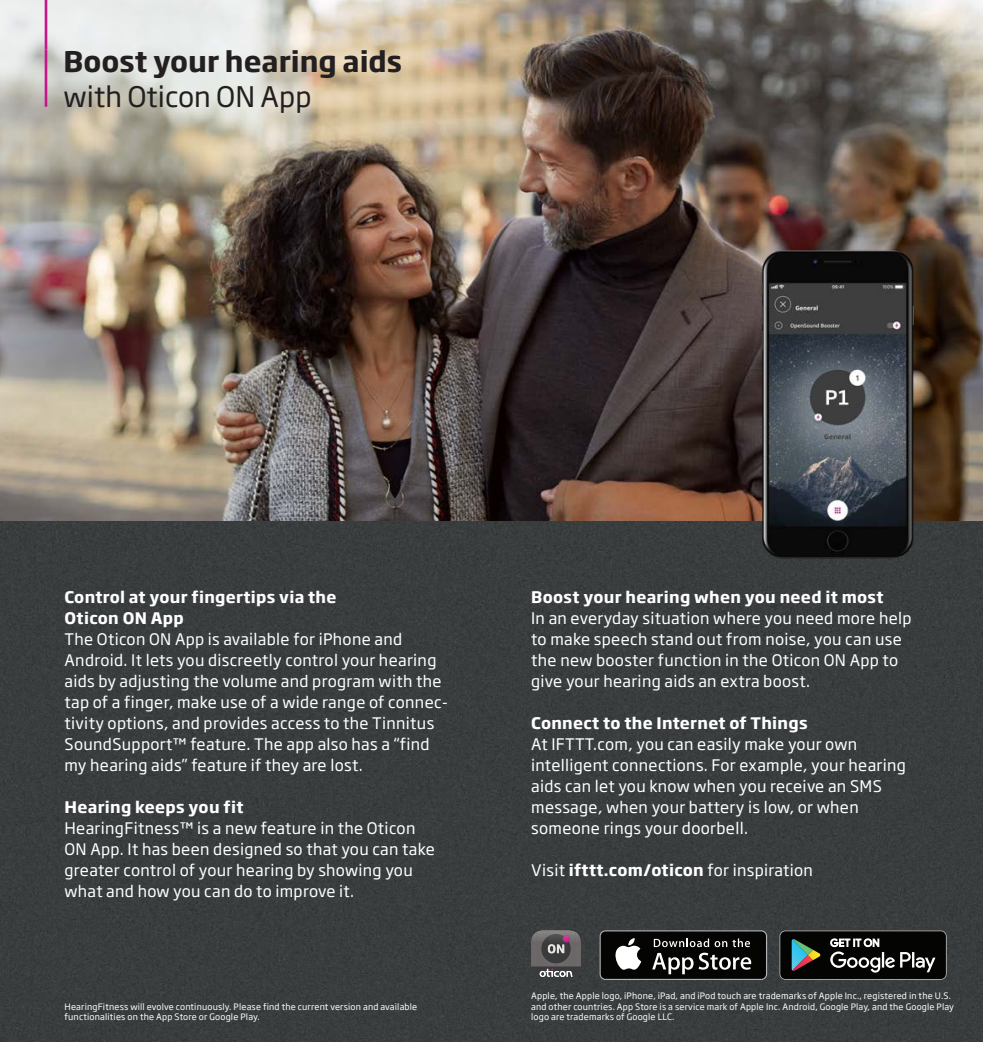
<style>
.page{position:relative;width:983px;height:1042px;background:#fff}
.page>*{position:absolute;margin:0;border:0;box-sizing:border-box;transform-origin:0 0}
.t1{font:700 28px "Soho Gothic Pro";color:#231f20}
.t2{font:28px "Soho Gothic Pro";color:#231f20}
.t3{font:15.75px/21px "Soho Gothic Pro";letter-spacing:.02em;color:#fff}
.t4{font:700 15.75px/21px "Soho Gothic Pro";letter-spacing:.02em;color:#fff}
.t5{font:8.75px/10.5px "Soho Gothic Pro";letter-spacing:.02em;color:#fff}
.s1{font-weight:700}
</style>
<div class="page">
<img style="left:0;top:0;width:982px;height:1042px">
<img style="left:745px;top:236px;width:183px;height:338px">
<svg style="left:779px;top:930px;width:167px;height:50px;background:#2c302e"></svg>
<svg style="left:599px;top:930px;width:168px;height:50px"></svg>
<div style="left:600px;top:931px;width:165px;height:48px;background:#040503;border-radius:5px"></div>
<svg style="left:615px;top:938px;width:26px;height:32px"></svg>
<svg style="left:652px;top:938px;width:99px;height:36px"></svg>
<svg style="left:531px;top:930px;width:49px;height:50px;background:#646062"></svg>
<hr style="left:45px;top:0;width:2px;height:50px;background:#c5168c">
<hr style="left:45px;top:50px;width:2px;height:57px;background:#c5168c">
<h1 class="t1" style="left:64px;top:39px;width:340px">Boost your hearing aids</h1>
<h1 class="t2" style="left:64px;top:75px;width:249px">with Oticon ON App</h1>
<p class="t4" style="left:64px;top:585px;width:273px">Control at your fingertips via the<br>Oticon ON App</p>
<p class="t3" style="left:64px;top:628px;width:385px">The Oticon ON App is available for iPhone and Android. It lets you discreetly control your hearing aids by adjusting the volume and program with the tap of a finger, make use of a wide range of connec&shy;tivity options, and provides access to the Tinnitus SoundSupport™ feature. The app also has a “find my hearing aids” feature if they are lost.</p>
<p class="t4" style="left:64px;top:795px;width:180px">Hearing keeps you fit</p>
<p class="t3" style="left:64px;top:817px;width:372px">HearingFitness™ is a new feature in the Oticon ON App. It has been designed so that you can take greater control of your hearing by showing you what and how you can do to improve it.</p>
<p class="t5" style="left:64px;top:1001px;width:354px">HearingFitness will evolve continuously. Please find the current version and available functionalities on the App Store or Google Play.</p>
<p class="t4" style="left:531px;top:585px;width:354px">Boost your hearing when you need it most</p>
<p class="t3" style="left:531px;top:607px;width:382px">In an everyday situation where you need more help to make speech stand out from noise, you can use the new booster function in the Oticon ON App to give your hearing aids an extra boost.</p>
<p class="t4" style="left:531px;top:711px;width:278px">Connect to the Internet of Things</p>
<p class="t3" style="left:531px;top:733px;width:376px">At IFTTT.com, you can easily make your own intelligent connections. For example, your hearing aids can let you know when you receive an SMS message, when your battery is low, or when someone rings your doorbell.</p>
<p class="t3" style="left:531px;top:859px;width:283px">Visit <span class="s1">ifttt.com/oticon</span> for inspiration</p>
<p class="t5" style="left:531px;top:990px;width:424px">Apple, the Apple logo, iPhone, iPad, and iPod touch are trademarks of Apple Inc., registered in the U.S. and other countries. App Store is a service mark of Apple Inc. Android, Google Play, and the Google Play logo are trademarks of Google LLC.</p>
</div>
